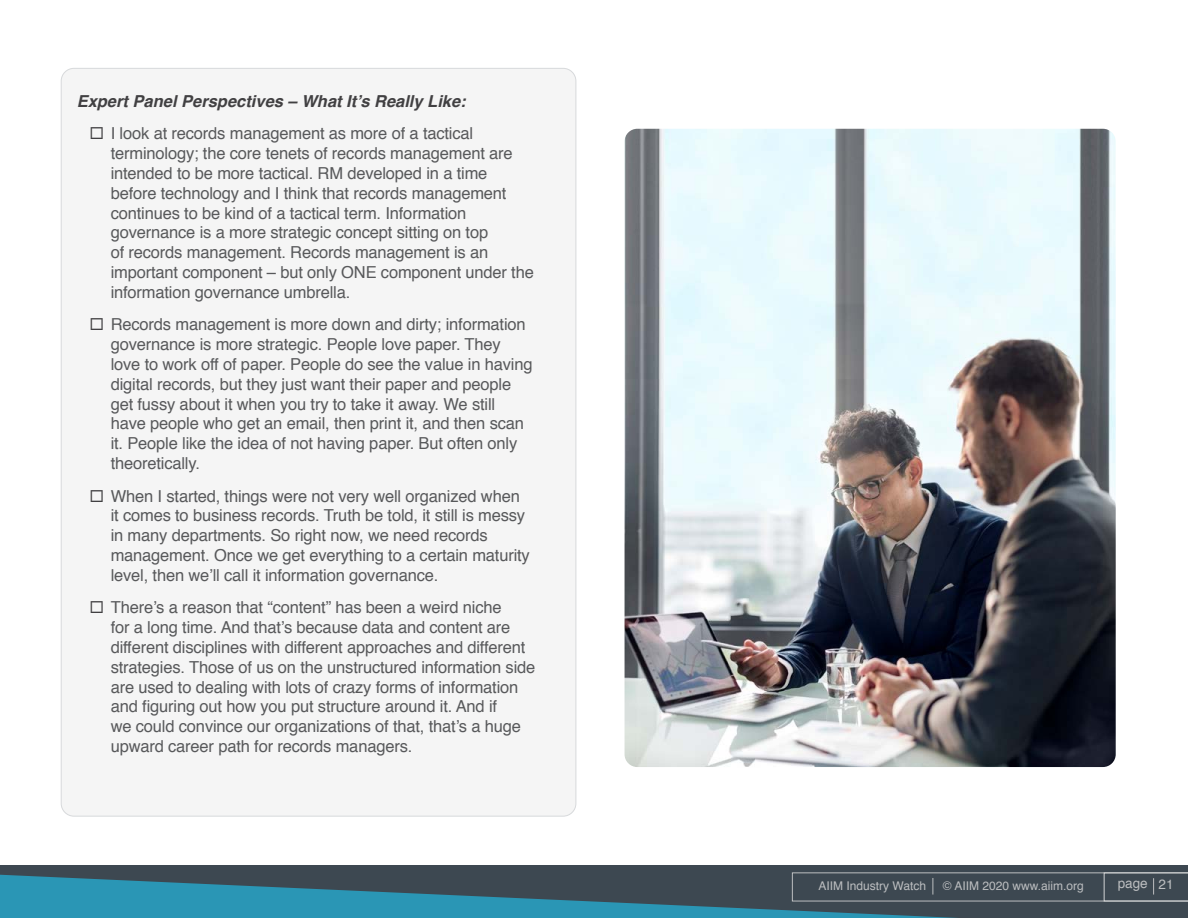
<style>
.page{position:relative;width:1188px;height:918px;background:#fff}
.page>*{position:absolute;margin:0;border:0;box-sizing:border-box;transform-origin:0 0}
.t1{font:16.5px/19.8px "Helvetica";letter-spacing:-.01em;color:#58595b}
.t2{font:italic 700 16.5px "Helvetica";color:#414042}
.t3{font:13.5px "Helvetica";color:#bcbec0}
.t4{font:12px "Helvetica";color:#bcbec0}
.s1{color:#414042}
</style>
<div class="page">
<div style="left:0;top:865px;width:1188px;height:53px;background:#3d4851"></div>
<svg style="left:0;top:874px;width:1188px;height:44px"></svg>
<svg style="left:792px;top:872px;width:396px;height:29px"></svg>
<div style="left:61px;top:68px;width:515px;height:748px;background:#f5f5f5;border-radius:13px"></div>
<img style="left:625px;top:129px;width:491px;height:638px">
<p class="t2" style="left:77px;top:88px;width:391px">Expert Panel Perspectives – What It’s Really Like:</p>
<p class="t1" style="left:111px;top:124px;width:425px;text-indent:-21px"><span class="s1">◻</span> I look at records management as more of a tactical terminology; the core tenets of records management are intended to be more tactical. RM developed in a time before technology and I think that records management continues to be kind of a tactical term. Information governance is a more strategic concept sitting on top<br>of records management. Records management is an important component – but only ONE component under the information governance umbrella.</p>
<p class="t1" style="left:111px;top:315px;width:423px;text-indent:-21px"><span class="s1">◻</span> Records management is more down and dirty; information governance is more strategic. People love paper. They love to work off of paper. People do see the value in having digital records, but they just want their paper and people get fussy about it when you try to take it away. We still have people who get an email, then print it, and then scan it. People like the idea of not having paper. But often only theoretically.</p>
<p class="t1" style="left:111px;top:486px;width:421px;text-indent:-21px"><span class="s1">◻</span> When I started, things were not very well organized when it comes to business records. Truth be told, it still is messy in many departments. So right now, we need records management. Once we get everything to a certain maturity level, then we’ll call it information governance.</p>
<p class="t1" style="left:111px;top:598px;width:426px;text-indent:-21px"><span class="s1">◻</span> There’s a reason that “content” has been a weird niche<br>for a long time. And that’s because data and content are different disciplines with different approaches and different strategies. Those of us on the unstructured information side are used to dealing with lots of crazy forms of information and figuring out how you put structure around it. And if<br>we could convince our organizations of that, that’s a huge upward career path for records managers.</p>
<p class="t4" style="left:819px;top:876px;width:109px">AIIM Industry Watch</p>
<p class="t4" style="left:943px;top:876px;width:142px">© AIIM 2020 www.aiim.org</p>
<p class="t3" style="left:1118px;top:873px;width:57px">page 21</p>
</div>
